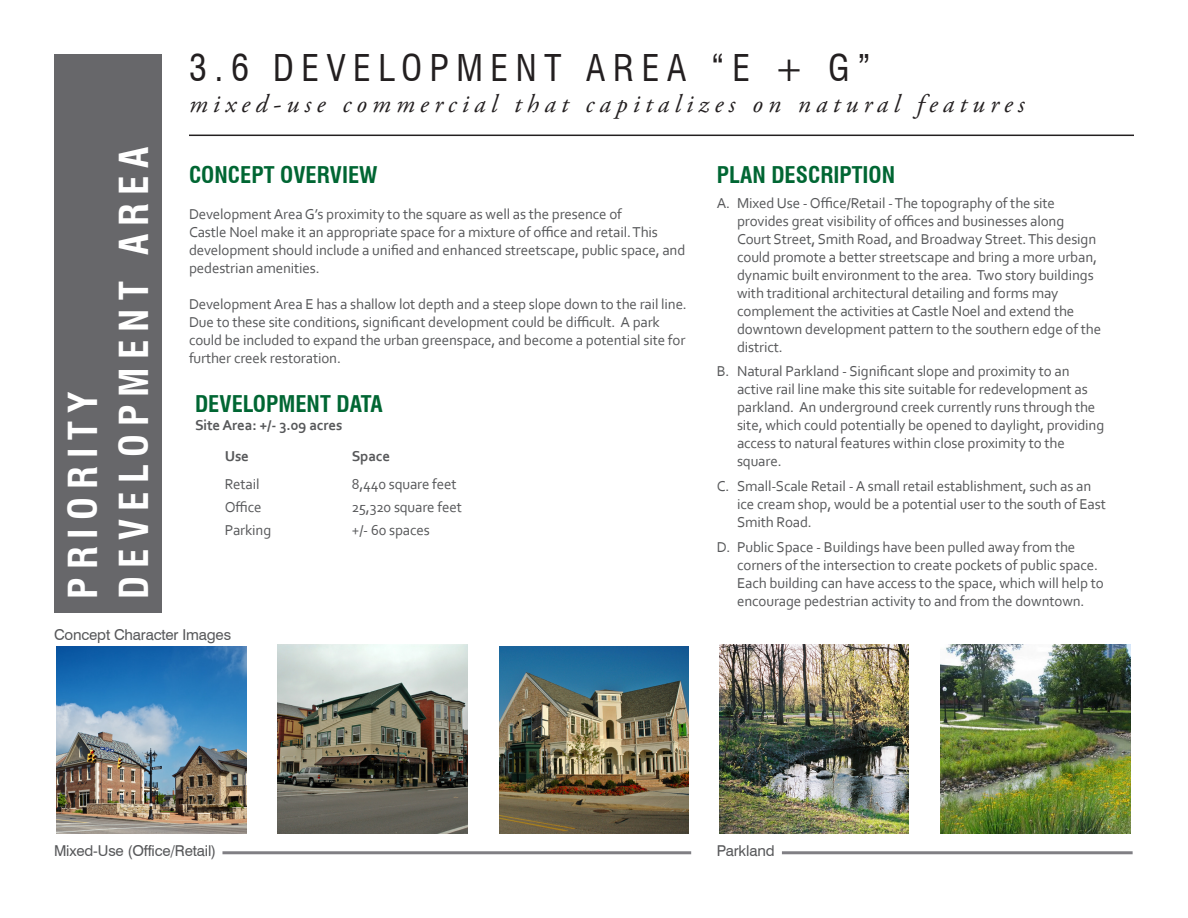
<style>
.page{position:relative;width:1188px;height:918px;background:#fff}
.page>*{position:absolute;margin:0;border:0;box-sizing:border-box;transform-origin:0 0}
.Chapter_Heading{font:700 condensed 39px/51px "Swiss 721 BT";letter-spacing:.21em;color:#fff}
.Section_Heading{font:condensed 36px "Swiss 721 BT";letter-spacing:.21em;color:#231f20}
.Section_Heading-2{font:italic 25.5px "Adobe Garamond Pro";letter-spacing:.21em;color:#231f20}
.Subheading_Level_1{font:700 condensed 22.5px "Swiss 721 BT";color:#063}
.Body_Copy{font:15px/18px "Corbel";letter-spacing:-.01em;color:#57585a}
.Body_Copy-2{font:15px "Swiss 721 BT";letter-spacing:-.01em;color:#57585a}
.Body_Copy-3{font:700 15px "Corbel";letter-spacing:-.01em;color:#57585a}
</style>
<div class="page">
<hr style="left:189px;top:135px;width:945px;height:1px;background:#231f20">
<img style="left:719px;top:644px;width:190px;height:190px">
<img style="left:940px;top:644px;width:190px;height:190px">
<img style="left:499px;top:646px;width:190px;height:188px">
<img style="left:56px;top:646px;width:190px;height:188px">
<img style="left:278px;top:644px;width:190px;height:190px">
<hr style="left:222px;top:851px;width:469px;height:3px;background:#807f84">
<hr style="left:782px;top:851px;width:351px;height:3px;background:#807f84">
<div style="left:54px;top:54px;width:108px;height:558px;background:#67676a"></div>
<p class="Chapter_Heading" style="left:58px;top:599px;width:454px;rotate:-90deg">PRIORITY<br>DEVELOPMENT AREA</p>
<p class="Section_Heading" style="left:189px;top:47px;width:684px">3.6 DEVELOPMENT AREA “E + G”</p>
<p class="Section_Heading-2" style="left:189px;top:89px;width:837px">mixed-use commercial that capitalizes on natural features</p>
<p class="Subheading_Level_1" style="left:189px;top:161px;width:190px">CONCEPT OVERVIEW</p>
<p class="Body_Copy" style="left:189px;top:204px;width:498px">Development Area G’s proximity to the square as well as the presence of<br>Castle Noel make it an appropriate space for a mixture of office and retail. This development should include a unified and enhanced streetscape, public space, and pedestrian amenities.</p>
<p class="Body_Copy" style="left:189px;top:294px;width:499px">Development Area E has a shallow lot depth and a steep slope down to the rail line.<br>Due to these site conditions, significant development could be difficult. A park could be included to expand the urban greenspace, and become a potential site for further creek restoration.</p>
<p class="Subheading_Level_1" style="left:195px;top:391px;width:189px">DEVELOPMENT DATA</p>
<p class="Body_Copy-3" style="left:195px;top:416px;width:149px">Site Area: +/- 3.09 acres</p>
<p class="Body_Copy-3" style="left:225px;top:447px;width:26px">Use</p>
<p class="Body_Copy-3" style="left:352px;top:447px;width:40px">Space</p>
<p class="Body_Copy" style="left:225px;top:475px;width:36px">Retail</p>
<p class="Body_Copy" style="left:352px;top:475px;width:106px">8,440 square feet</p>
<p class="Body_Copy" style="left:225px;top:498px;width:38px">Office</p>
<p class="Body_Copy" style="left:352px;top:498px;width:112px">25,320 square feet</p>
<p class="Body_Copy" style="left:225px;top:521px;width:48px">Parking</p>
<p class="Body_Copy" style="left:352px;top:521px;width:80px">+/- 60 spaces</p>
<p class="Subheading_Level_1" style="left:717px;top:161px;width:180px">PLAN DESCRIPTION</p>
<p class="Body_Copy" style="left:737px;top:193px;width:366px;text-indent:-20px">A. Mixed Use - Office/Retail - The topography of the site provides great visibility of offices and businesses along Court Street, Smith Road, and Broadway Street. This design could promote a better streetscape and bring a more urban, dynamic built environment to the area. Two story buildings with traditional architectural detailing and forms may complement the activities at Castle Noel and extend the downtown development pattern to the southern edge of the district.</p>
<p class="Body_Copy" style="left:737px;top:362px;width:369px;text-indent:-20px">B. Natural Parkland - Significant slope and proximity to an active rail line make this site suitable for redevelopment as parkland. An underground creek currently runs through the site, which could potentially be opened to daylight, providing access to natural features within close proximity to the square.</p>
<p class="Body_Copy" style="left:737px;top:477px;width:370px;text-indent:-20px">C. Small-Scale Retail - A small retail establishment, such as an ice cream shop, would be a potential user to the south of East<br>Smith Road.</p>
<p class="Body_Copy" style="left:737px;top:537px;width:368px;text-indent:-20px">D. Public Space - Buildings have been pulled away from the corners of the intersection to create pockets of public space.<br>Each building can have access to the space, which will help to encourage pedestrian activity to and from the downtown.</p>
<p class="Body_Copy-2" style="left:54px;top:625px;width:179px">Concept Character Images</p>
<p class="Body_Copy-2" style="left:54px;top:842px;width:164px">Mixed-Use (Office/Retail)</p>
<p class="Body_Copy-2" style="left:717px;top:842px;width:59px">Parkland</p>
</div>
